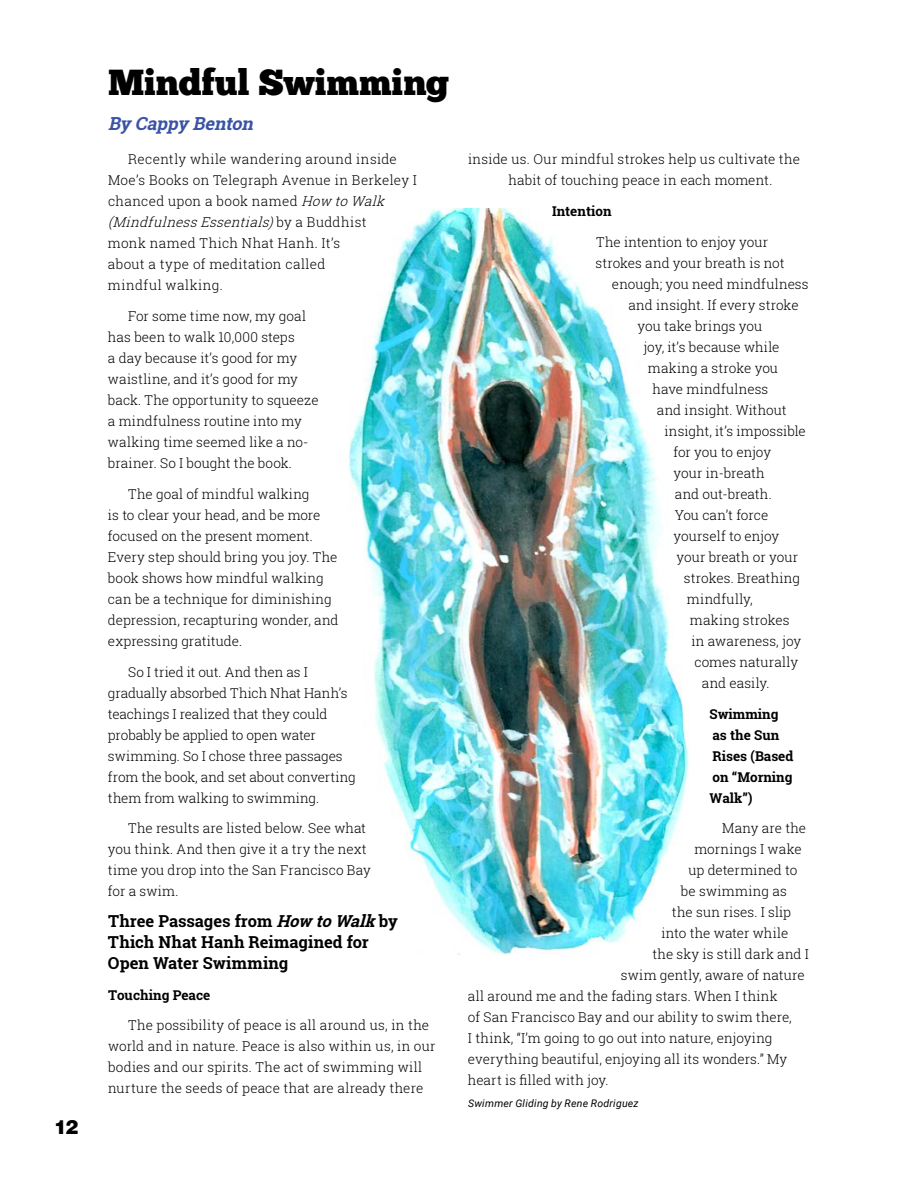
<style>
.page{position:relative;width:918px;height:1188px;background:#fff}
.page>*{position:absolute;margin:0;border:0;box-sizing:border-box;transform-origin:0 0}
.t1{font:36px "Chunk Five Ex";letter-spacing:-.005em;color:#000}
.t2{font:900 19.5px "Swiss 721 BT";color:#000}
.t3{font:italic 700 18px "Roboto Slab";color:#3a53a4}
.t4{font:700 16.5px/21px "Roboto Slab";color:#000}
.t5{font:300 13.5px/21px "Roboto Slab";letter-spacing:.005em;color:#000}
.t6{font:300 13.5px/21px "Roboto Slab";letter-spacing:.025em;color:#000}
.t7{font:700 13.5px/21px "Roboto Slab";color:#000}
.t8{font:italic 10.5px "Roboto";letter-spacing:.025em;color:#000}
.s1{font-style:italic}
</style>
<div class="page">
<img style="left:348px;top:209px;width:341px;height:745px">
<h2 class="t2" style="left:54px;top:1115px;width:26px">12</h2>
<h1 class="t1" style="left:108px;top:55px;width:343px">Mindful Swimming</h1>
<h3 class="t3" style="left:108px;top:111px;width:152px">By Cappy Benton</h3>
<p class="t6" style="left:108px;top:149px;width:311px;text-indent:20px">Recently while wandering around inside Moe’s Books on Telegraph Avenue in Berkeley I chanced upon a book named <span class="s1">How toWalk (MindfulnessEssentials)</span>b y a B u d d h i s t<br>monk named Thich Nhat Hanh. It’s<br>about a type of meditation called<br>mindful walking.</p>
<p class="t5" style="left:108px;top:305px;width:212px;text-indent:20px">For some time now, my goal has been to walk 10,000 steps<br>a day because it’s good for my waistline, and it’s good for my back. The opportunity to squeeze a mindfulness routine into my walking time seemed like a no&shy;brainer. So I bought the book.</p>
<p class="t5" style="left:108px;top:483px;width:232px;text-indent:20px">The goal of mindful walking<br>is to clear your head, and be more focused on the present moment.<br>Every step should bring you joy. The book shows how mindful walking can be a technique for diminishing depression, recapturing wonder, and expressing gratitude.</p>
<p class="t5" style="left:108px;top:661px;width:249px;text-indent:20px">So I tried it out. And then as I gradually absorbed Thich Nhat Hanh’s teachings I realized that they could probably be applied to open water swimming. So I chose three passages from the book, and set about converting them from walking to swimming.</p>
<p class="t5" style="left:108px;top:818px;width:264px;text-indent:20px">The results are listed below. See what you think. And then give it a try the next time you drop into the San Francisco Bay for a swim.</p>
<p class="t4" style="left:108px;top:910px;width:291px">Three Passages from <span class="s1">How toWalk</span>by<br>Thich Nhat Hanh Reimagined for<br>Open Water Swimming</p>
<p class="t7" style="left:108px;top:984px;width:104px">Touching Peace</p>
<p class="t5" style="left:108px;top:1015px;width:329px;text-indent:20px">The possibility of peace is all around us, in the world and in nature. Peace is also within us, in our bodies and our spirits. The act of swimming will nurture the seeds of peace that are already there</p>
<p class="t5" style="left:509px;top:149px;width:293px;text-indent:-40px">inside us. Our mindful strokes help us cultivate the habit of touching peace in each moment.</p>
<p class="t7" style="left:552px;top:200px;width:61px">Intention</p>
<p class="t5" style="left:596px;top:231px;width:173px">The intention to enjoy your</p>
<p class="t5" style="left:595px;top:252px;width:191px">strokes and your breath is not</p>
<p class="t5" style="left:612px;top:273px;width:198px">enough; you need mindfulness</p>
<p class="t5" style="left:628px;top:294px;width:172px">and insight. If every stroke</p>
<p class="t5" style="left:637px;top:315px;width:126px">you take brings you</p>
<p class="t5" style="left:643px;top:336px;width:138px">joy, it’s because while</p>
<p class="t5" style="left:648px;top:357px;width:132px">making a stroke you</p>
<p class="t5" style="left:652px;top:378px;width:117px">have mindfulness</p>
<p class="t5" style="left:657px;top:399px;width:131px">and insight. Without</p>
<p class="t5" style="left:664px;top:420px;width:143px">insight, it’s impossible</p>
<p class="t5" style="left:673px;top:441px;width:99px">for you to enjoy</p>
<p class="t5" style="left:673px;top:462px;width:93px">your in-breath</p>
<p class="t5" style="left:675px;top:483px;width:98px">and out-breath.</p>
<p class="t5" style="left:675px;top:504px;width:95px">You can’t force</p>
<p class="t5" style="left:673px;top:525px;width:107px">yourself to enjoy</p>
<p class="t5" style="left:676px;top:546px;width:123px">your breath or your</p>
<p class="t5" style="left:684px;top:567px;width:118px">strokes. Breathing</p>
<p class="t5" style="left:687px;top:588px;width:67px">mindfully,</p>
<p class="t5" style="left:690px;top:609px;width:101px">making strokes</p>
<p class="t5" style="left:691px;top:630px;width:111px">in awareness, joy</p>
<p class="t5" style="left:694px;top:651px;width:105px">comes naturally</p>
<p class="t5" style="left:702px;top:672px;width:69px">and easily.</p>
<p class="t7" style="left:709px;top:703px;width:86px">Swimming as the Sun<br>Rises (Based on “Morning<br>Walk”)</p>
<p class="t5" style="left:722px;top:818px;width:85px">Many are the</p>
<p class="t5" style="left:694px;top:839px;width:109px">mornings I wake</p>
<p class="t5" style="left:688px;top:860px;width:110px">up determined to</p>
<p class="t5" style="left:681px;top:881px;width:107px">be swimming as</p>
<p class="t5" style="left:672px;top:902px;width:121px">the sun rises. I slip</p>
<p class="t5" style="left:661px;top:923px;width:128px">into the water while</p>
<p class="t5" style="left:652px;top:944px;width:158px">the sky is still dark and I</p>
<p class="t5" style="left:621px;top:965px;width:185px">swim gently, aware of nature</p>
<p class="t5" style="left:468px;top:986px;width:311px">all around me and the fading stars. When I think</p>
<p class="t5" style="left:468px;top:1007px;width:325px">of San Francisco Bay and our ability to swim there,</p>
<p class="t5" style="left:468px;top:1028px;width:306px">I think, “I’m going to go out into nature, enjoying</p>
<p class="t5" style="left:468px;top:1049px;width:321px">everything beautiful, enjoying all its wonders.” My</p>
<p class="t5" style="left:468px;top:1070px;width:142px">heart is filled with joy.</p>
<p class="t8" style="left:468px;top:1096px;width:172px">Swimmer Gliding by Rene Rodriguez</p>
</div>
